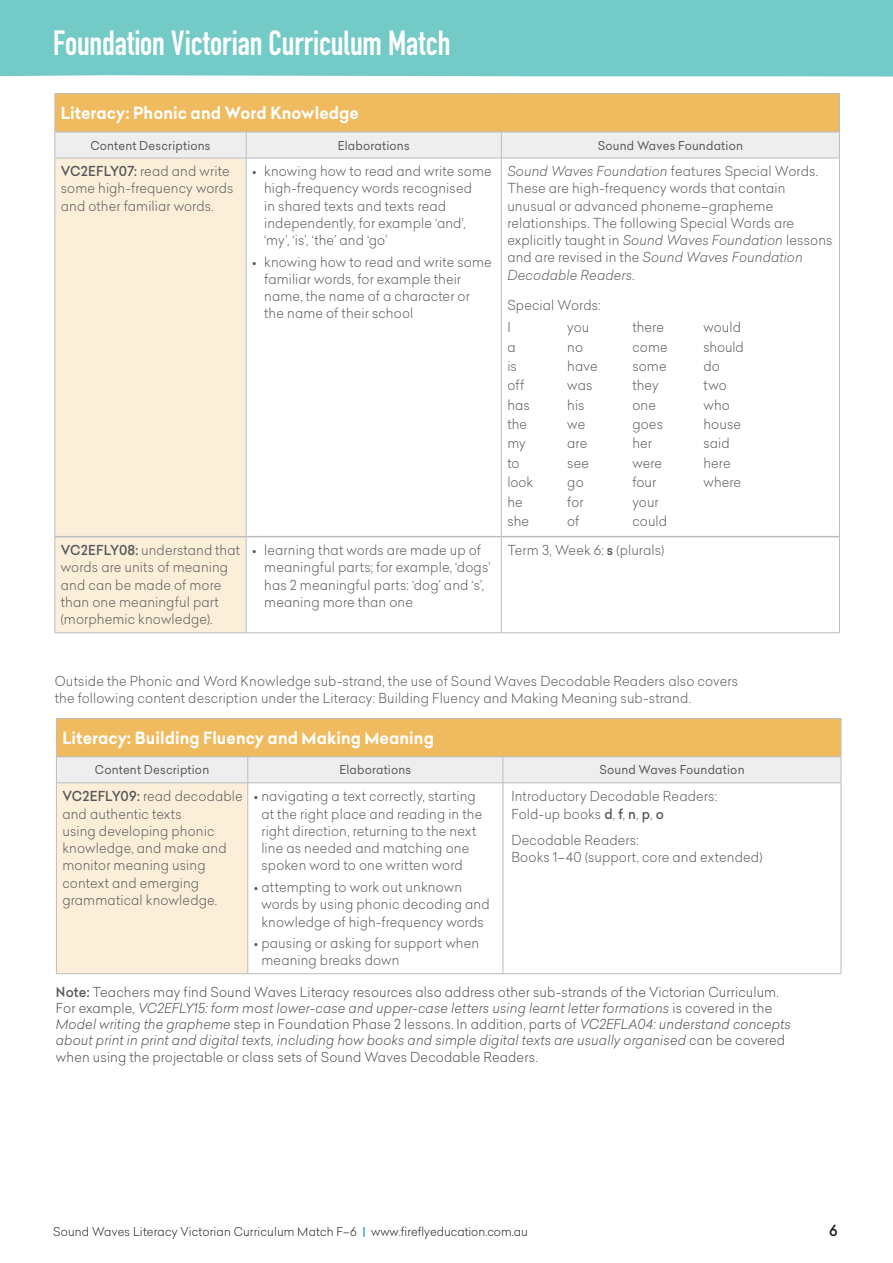
<style>
.page{position:relative;width:893px;height:1263px;background:#fff}
.page>*{position:absolute;margin:0;border:0;box-sizing:border-box;transform-origin:0 0}
.t1{font:34.5px "DIN Engschrift Std";letter-spacing:-.005em;color:#fff;scale:.95 1}
.t2{font:700 16.5px "Celias";letter-spacing:.005em;color:#fff;scale:.95 1}
.t3{font:500 15px "Celias";color:#231f20;scale:.95 1}
.t4{font:300 13.5px/17.2px "Celias";letter-spacing:.01em;color:#57585a;scale:.95 1}
.t5{font:300 13.5px/16.2px "Celias";letter-spacing:.01em;color:#4b4c4d;scale:.95 1}
.t6{font:12px "Celias";letter-spacing:.015em;color:#57585a;scale:.95 1}
.t7{font:300 12px "Celias";letter-spacing:.01em;color:#231f20;scale:.95 1}
.s1{font-weight:500}
.s2{font-style:italic}
.s3{font-weight:500;color:#57585a}
.s4{font-weight:700;color:#50aeb4}
</style>
<div class="page">
<div style="left:0;top:0;width:893px;height:77px;background:#73cac7"></div>
<div style="left:55px;top:94px;width:784px;height:38px;background:#f0bb5e"></div>
<div style="left:56px;top:159px;width:190px;height:473px;background:#fbefd9"></div>
<hr style="left:55px;top:536px;width:191px;height:1px;background:#bcbdc0">
<hr style="left:246px;top:536px;width:255px;height:1px;background:#bcbdc0">
<hr style="left:501px;top:536px;width:338px;height:1px;background:#bcbdc0">
<hr style="left:55px;top:537px;width:1px;height:96px;background:#bcbdc0">
<hr style="left:246px;top:537px;width:1px;height:96px;background:#bcbdc0">
<hr style="left:501px;top:537px;width:1px;height:96px;background:#bcbdc0">
<hr style="left:839px;top:537px;width:1px;height:96px;background:#bcbdc0">
<hr style="left:55px;top:632px;width:191px;height:1px;background:#bcbdc0">
<hr style="left:246px;top:632px;width:255px;height:1px;background:#bcbdc0">
<hr style="left:501px;top:632px;width:339px;height:1px;background:#bcbdc0">
<hr style="left:55px;top:93px;width:191px;height:1px;background:#bcbdc0">
<hr style="left:55px;top:94px;width:1px;height:38px;background:#bcbdc0">
<hr style="left:246px;top:93px;width:255px;height:1px;background:#bcbdc0">
<hr style="left:501px;top:93px;width:339px;height:1px;background:#bcbdc0">
<hr style="left:839px;top:94px;width:1px;height:38px;background:#bcbdc0">
<svg style="left:55px;top:132px;width:785px;height:26px;background:#ebebec"></svg>
<hr style="left:55px;top:158px;width:191px;height:1px;background:#bcbdc0">
<hr style="left:55px;top:158px;width:1px;height:379px;background:#bcbdc0">
<hr style="left:246px;top:158px;width:255px;height:1px;background:#bcbdc0">
<hr style="left:246px;top:158px;width:1px;height:378px;background:#bcbdc0">
<hr style="left:501px;top:158px;width:339px;height:1px;background:#bcbdc0">
<hr style="left:501px;top:158px;width:1px;height:378px;background:#bcbdc0">
<hr style="left:839px;top:158px;width:1px;height:379px;background:#bcbdc0">
<div style="left:56px;top:718px;width:785px;height:39px;background:#f0bb5e"></div>
<div style="left:56px;top:783px;width:192px;height:191px;background:#fbefd9"></div>
<hr style="left:56px;top:718px;width:192px;height:1px;background:#bcbdc0">
<hr style="left:56px;top:719px;width:1px;height:38px;background:#bcbdc0">
<hr style="left:248px;top:718px;width:255px;height:1px;background:#bcbdc0">
<hr style="left:503px;top:718px;width:338px;height:1px;background:#bcbdc0">
<hr style="left:841px;top:719px;width:1px;height:38px;background:#bcbdc0">
<hr style="left:56px;top:756px;width:192px;height:1px;background:#bcbdc0">
<hr style="left:248px;top:756px;width:255px;height:1px;background:#bcbdc0">
<hr style="left:503px;top:756px;width:338px;height:1px;background:#bcbdc0">
<div style="left:56px;top:757px;width:786px;height:26px;background:#eeeeef"></div>
<hr style="left:56px;top:782px;width:192px;height:1px;background:#bcbdc0">
<hr style="left:56px;top:783px;width:1px;height:190px;background:#bcbdc0">
<hr style="left:248px;top:782px;width:255px;height:1px;background:#bcbdc0">
<hr style="left:248px;top:783px;width:1px;height:190px;background:#bcbdc0">
<hr style="left:503px;top:782px;width:338px;height:1px;background:#bcbdc0">
<hr style="left:503px;top:783px;width:1px;height:190px;background:#bcbdc0">
<hr style="left:841px;top:783px;width:1px;height:190px;background:#bcbdc0">
<hr style="left:56px;top:973px;width:192px;height:1px;background:#bcbdc0">
<hr style="left:248px;top:973px;width:255px;height:1px;background:#bcbdc0">
<hr style="left:503px;top:973px;width:338px;height:1px;background:#bcbdc0">
<h1 class="t1" style="left:53px;top:23px;width:420px">Foundation Victorian Curriculum Match</h1>
<p class="t2" style="left:61px;top:101px;width:315px">Literacy: Phonic and Word Knowledge</p>
<p class="t6" style="left:90px;top:137px;width:128px">Content Descriptions</p>
<p class="t6" style="left:338px;top:137px;width:77px">Elaborations</p>
<p class="t6" style="left:598px;top:137px;width:154px">Sound Waves Foundation</p>
<p class="t4" style="left:61px;top:162px;width:183px"><span class="s1">VC2EFLY07:</span> read and write some high-frequency words and other familiar words.</p>
<p class="t4" style="left:264px;top:162px;width:241px;text-indent:-12px">• knowing how to read and write some high-frequency words recognised<br>in shared texts and texts read independently, for example ‘and’, ‘my’, ‘is’, ‘the’ and ‘go’</p>
<p class="t4" style="left:264px;top:253px;width:241px;text-indent:-12px">• knowing how to read and write some familiar words, for example their name, the name of a character or the name of their school</p>
<p class="t4" style="left:507px;top:162px;width:344px"><span class="s2">Sound Waves Foundation</span> features Special Words.<br>These are high-frequency words that contain unusual or advanced phoneme–grapheme relationships. The following Special Words are explicitly taught in <span class="s2">Sound Waves Foundation</span> lessons and are revised in the <span class="s2">Sound Waves Foundation Decodable Readers</span>.</p>
<p class="t4" style="left:567px;top:293px;width:37px;line-height:22.5px;text-indent:-60px">Special Words: you</p>
<p class="t4" style="left:567px;top:337px;width:33px;line-height:19.4px">no have was his we are see go for of</p>
<p class="t4" style="left:632px;top:317px;width:39px;line-height:19.4px">there come some they one goes her were four your could</p>
<p class="t4" style="left:703px;top:317px;width:44px;line-height:19.4px">would should do two who house said here where</p>
<p class="t4" style="left:507px;top:317px;width:29px;line-height:19.4px">I<br>a<br>is off has the my to look he she</p>
<p class="t4" style="left:61px;top:541px;width:190px"><span class="s1">VC2EFLY08:</span> understand that words are units of meaning and can be made of more than one meaningful part (morphemic knowledge).</p>
<p class="t4" style="left:264px;top:541px;width:240px;text-indent:-12px">• learning that words are made up of meaningful parts; for example, ‘dogs’ has 2 meaningful parts: ‘dog’ and ‘s’, meaning more than one</p>
<p class="t4" style="left:507px;top:541px;width:166px">Term 3, Week 6: <span class="s1">s</span> (plurals)</p>
<p class="t4" style="left:55px;top:672px;width:721px">Outside the Phonic and Word Knowledge sub-strand, the use of Sound Waves Decodable Readers also covers the following content description under the Literacy: Building Fluency and Making Meaning sub-strand.</p>
<p class="t2" style="left:62px;top:726px;width:392px">Literacy: Building Fluency and Making Meaning</p>
<p class="t6" style="left:95px;top:761px;width:122px">Content Description</p>
<p class="t6" style="left:339px;top:761px;width:77px">Elaborations</p>
<p class="t6" style="left:599px;top:761px;width:154px">Sound Waves Foundation</p>
<p class="t4" style="left:62px;top:787px;width:191px"><span class="s1">VC2EFLY09:</span> read decodable and authentic texts<br>using developing phonic knowledge, and make and monitor meaning using context and emerging grammatical knowledge.</p>
<p class="t4" style="left:261px;top:787px;width:234px;text-indent:-8px">• navigating a text correctly, starting at the right place and reading in the right direction, returning to the next line as needed and matching one spoken word to one written word</p>
<p class="t4" style="left:511px;top:787px;width:218px">Introductory Decodable Readers:<br>Fold-up books <span class="s1">d</span>, <span class="s1">f</span>, <span class="s1">n</span>, <span class="s1">p</span>, <span class="s1">o</span></p>
<p class="t4" style="left:511px;top:830px;width:266px">Decodable Readers:<br>Books 1–40 (support, core and extended)</p>
<p class="t4" style="left:261px;top:878px;width:242px;text-indent:-8px">• attempting to work out unknown words by using phonic decoding and knowledge of high-frequency words</p>
<p class="t4" style="left:261px;top:934px;width:231px;text-indent:-8px">• pausing or asking for support when meaning breaks down</p>
<p class="t5" style="left:56px;top:983px;width:775px"><span class="s3">Note:</span> Teachers may find Sound Waves Literacy resources also address other sub-strands of the Victorian Curriculum.<br>For example, <span class="s2">VC2EFLY15: form most lower-case and upper-case letters using learnt letter formations</span> is covered in the <span class="s2">Model writing the grapheme</span> step in Foundation Phase 2 lessons. In addition, parts of <span class="s2">VC2EFLA04: understand concepts about print in print and digital texts, including how books and simple digital texts are usually organised</span> can be covered when using the projectable or class sets of Sound Waves Decodable Readers.</p>
<p class="t7" style="left:53px;top:1223px;width:501px">Sound Waves Literacy Victorian Curriculum Match F–6 <span class="s4">|</span> www.fireflyeducation.com.au</p>
<p class="t3" style="left:829px;top:1220px;width:10px">6</p>
</div>
